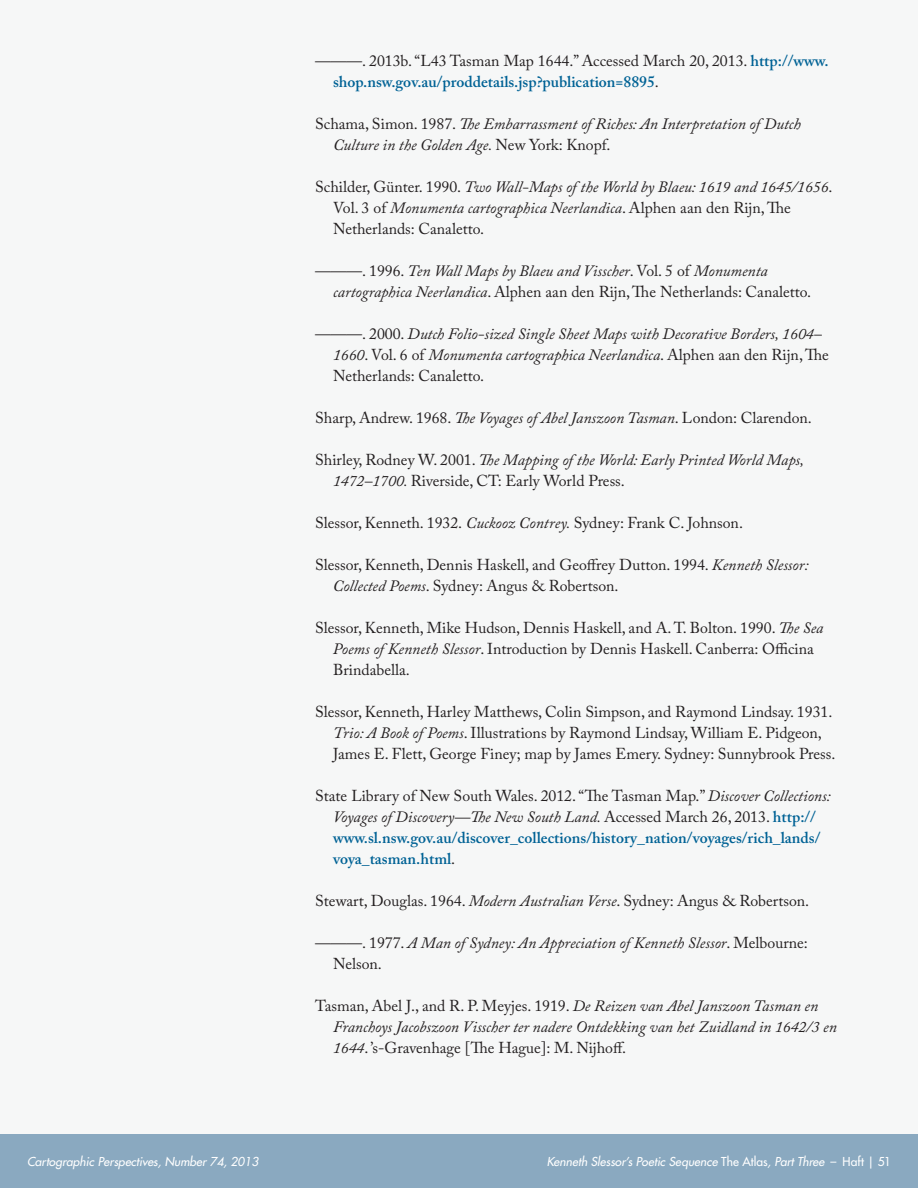
<style>
.page{position:relative;width:918px;height:1188px;background:#fff}
.page>*{position:absolute;margin:0;border:0;box-sizing:border-box;transform-origin:0 0}
.References_Less_Grep{font:italic 15.75px/21px "Adobe Caslon Pro";color:#231f20}
.References_Less_Grep-2{font:15.75px/21px "Adobe Caslon Pro";color:#231f20}
.References_Less_Grep-3{font:600 15.75px/21px "Adobe Caslon Pro";color:#006295}
.t1{font:italic 500 12px "Futura Std";color:#fff}
.s1{font-weight:400;color:#231f20}
.s2{font-style:normal}
.s3{font-style:italic}
.s4{font-weight:400;font-style:italic;color:#231f20}
</style>
<div class="page">
<div style="left:0;top:1134px;width:918px;height:54px;background:#8aa9c0"></div>
<div style="left:0;top:0;width:918px;height:1134px;background:#f6f7f7"></div>
<p class="References_Less_Grep-3" style="left:333px;top:50px;width:497px;text-indent:-18px"><span class="s1">———. 2013b. “L43 Tasman Map 1644.” Accessed March 20, 2013.</span> http://www. shop.nsw.gov.au/proddetails.jsp?publication=8895<span class="s1">.</span></p>
<p class="References_Less_Grep" style="left:333px;top:113px;width:469px;text-indent:-18px"><span class="s2">Schama, Simon. 1987.</span> The Embarrassment of Riches: An Interpretation of Dutch<br>Culture in the Golden Age. <span class="s2">New York: Knopf.</span></p>
<p class="References_Less_Grep" style="left:333px;top:176px;width:501px;text-indent:-18px"><span class="s2">Schilder, Günter. 1990.</span> Two Wall-Maps of the World by Blaeu: 1619 and 1645/1656<span class="s2">.<br>Vol. 3 of</span> Monumenta cartographica Neerlandica<span class="s2">. Alphen aan den Rijn, The<br>Netherlands: Canaletto.</span></p>
<p class="References_Less_Grep" style="left:333px;top:260px;width:480px;text-indent:-18px"><span class="s2">———. 1996.</span> Ten Wall Maps by Blaeu and Visscher<span class="s2">. Vol. 5 of</span> Monumenta cartographica Neerlandica<span class="s2">. Alphen aan den Rijn, The Netherlands: Canaletto.</span></p>
<p class="References_Less_Grep" style="left:333px;top:323px;width:497px;text-indent:-18px"><span class="s2">———. 2000.</span> Dutch Folio-sized Single Sheet Maps with Decorative Borders, 1604–<br>1660<span class="s2">. Vol. 6 of</span> Monumenta cartographica Neerlandica<span class="s2">. Alphen aan den Rijn, The<br>Netherlands: Canaletto.</span></p>
<p class="References_Less_Grep-2" style="left:315px;top:407px;width:498px">Sharp, Andrew. 1968. <span class="s3">The Voyages of Abel Janszoon Tasman</span>. London: Clarendon.</p>
<p class="References_Less_Grep" style="left:333px;top:449px;width:473px;text-indent:-18px"><span class="s2">Shirley, Rodney W. 2001.</span> The Mapping of the World: Early Printed World Maps,<br>1472–1700. <span class="s2">Riverside, CT: Early World Press.</span></p>
<p class="References_Less_Grep-2" style="left:315px;top:512px;width:430px">Slessor, Kenneth. 1932. <span class="s3">Cuckooz Contrey.</span> Sydney: Frank C. Johnson.</p>
<p class="References_Less_Grep-2" style="left:333px;top:554px;width:477px;text-indent:-18px">Slessor, Kenneth, Dennis Haskell, and Geoffrey Dutton. 1994. <span class="s3">Kenneth Slessor:<br>Collected Poems</span>. Sydney: Angus &amp; Robertson.</p>
<p class="References_Less_Grep-2" style="left:333px;top:617px;width:492px;text-indent:-18px">Slessor, Kenneth, Mike Hudson, Dennis Haskell, and A. T. Bolton. 1990. <span class="s3">The Sea<br>Poems of Kenneth Slessor</span>. Introduction by Dennis Haskell. Canberra: Officina<br>Brindabella.</p>
<p class="References_Less_Grep-2" style="left:333px;top:701px;width:504px;text-indent:-18px">Slessor, Kenneth, Harley Matthews, Colin Simpson, and Raymond Lindsay. 1931.<br><span class="s3">Trio: A Book of Poems</span>. Illustrations by Raymond Lindsay, William E. Pidgeon,<br>James E. Flett, George Finey; map by James Emery. Sydney: Sunnybrook Press.</p>
<p class="References_Less_Grep-3" style="left:333px;top:785px;width:499px;text-indent:-18px"><span class="s1">State Library of New South Wales. 2012. “The Tasman Map.”</span> <span class="s4">Discover Collections:<br>Voyages of Discovery—The New South Land.</span> <span class="s1">Accessed March 26, 2013.</span> http:// www.sl.nsw.gov.au/discover_collections/history_nation/voyages/rich_lands/ voya_tasman.html<span class="s1">.</span></p>
<p class="References_Less_Grep-2" style="left:315px;top:890px;width:496px">Stewart, Douglas. 1964. <span class="s3">Modern Australian Verse</span>. Sydney: Angus &amp; Robertson.</p>
<p class="References_Less_Grep" style="left:333px;top:932px;width:476px;text-indent:-18px"><span class="s2">———. 1977.</span> A Man of Sydney: An Appreciation of Kenneth Slessor<span class="s2">. Melbourne:<br>Nelson.</span></p>
<p class="References_Less_Grep" style="left:333px;top:995px;width:505px;text-indent:-18px"><span class="s2">Tasman, Abel J., and R. P. Meyjes. 1919.</span> De Reizen van Abel Janszoon Tasman en<br>Franchoys Jacobszoon Visscher ter nadere Ontdekking van het Zuidland in 1642/3 en<br>1644<span class="s2">. ’s-Gravenhage [The Hague]: M. Nijhoff.</span></p>
<p class="t1" style="left:27px;top:1154px;width:233px">Cartographic Perspectives, Number 74, 2013</p>
<p class="t1" style="left:547px;top:1154px;width:346px">Kenneth Slessor’s Poetic Sequence <span class="s2">The Atlas</span>, Part Three <span class="s2">– Haft | 51</span></p>
</div>
